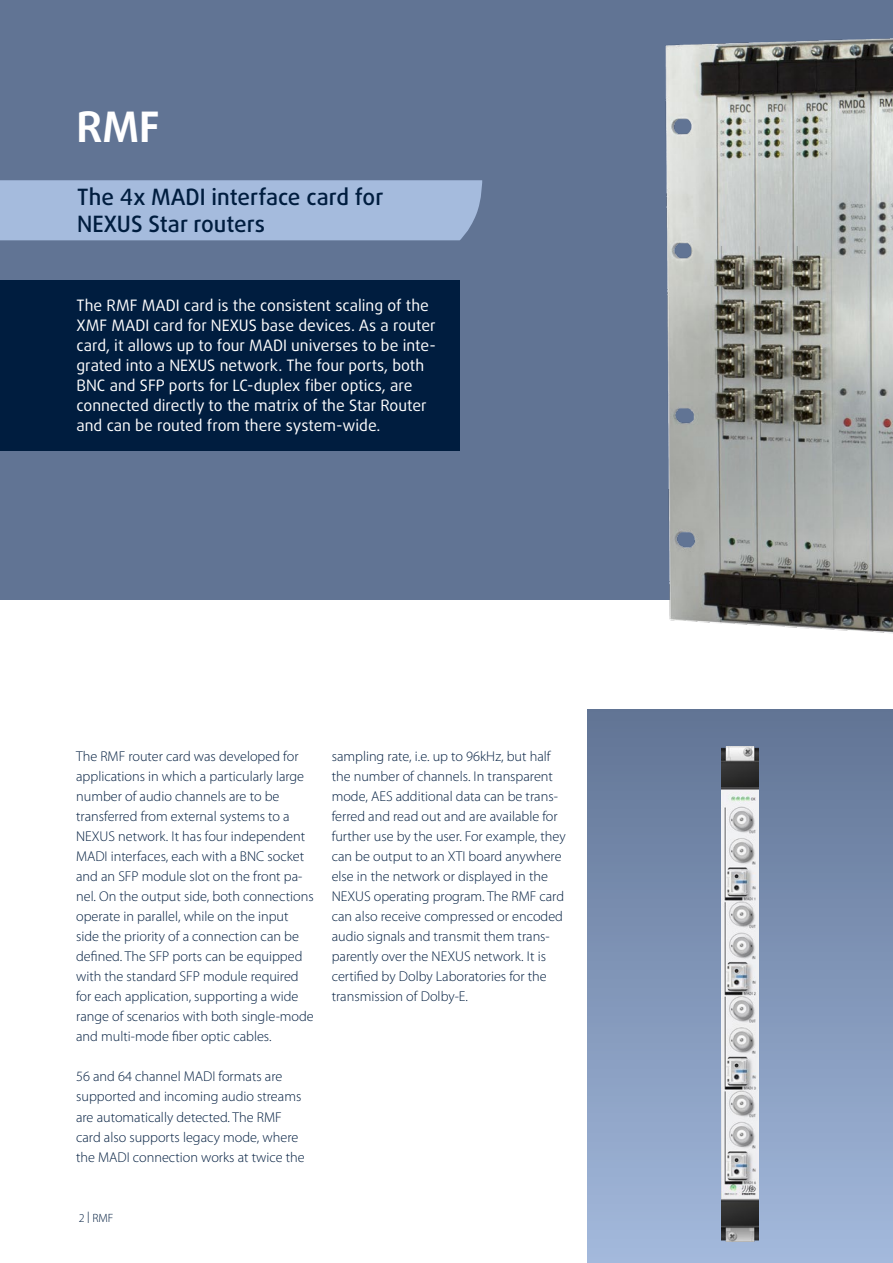
<style>
.page{position:relative;width:893px;height:1263px;background:#fff}
.page>*{position:absolute;margin:0;border:0;box-sizing:border-box;transform-origin:0 0}
.t1{font:700 42px "Daxline OT";color:#fff}
.t2{font:500 22.5px/27px "Daxline OT";color:#001d3f}
.t3{font:15.75px/20px "Daxline OT";color:#fff}
.t4{font:300 14.25px/20px "Myriad Pro";color:#001d3f}
.t5{font:300 12px "Myriad Pro";color:#001d3f}
.s1{font-size:16.8px}
</style>
<div class="page">
<div style="left:0;top:0;width:893px;height:600px;background:#617494"></div>
<div style="left:0;top:280px;width:459px;height:171px;background:#001d3f"></div>
<img style="left:665px;top:38px;width:228px;height:596px">
<div style="left:588px;top:709px;width:305px;height:554px;background:linear-gradient(to bottom,#607495,#a3b9dc)"></div>
<img style="left:721px;top:746px;width:38px;height:496px">
<div style="left:0;top:180px;width:482px;height:60px;background:#a5bbdd"></div>
<h1 class="t1" style="left:77px;top:99px;width:85px">RMF</h1>
<h2 class="t2" style="left:77px;top:183px;width:308px">The 4x MADI interface card for<br>NEXUS Star routers</h2>
<p class="t3" style="left:77px;top:295px;width:361px">The RMF MADI card is the consistent scaling of the XMF MADI card for NEXUS base devices. As a router card, it allows up to four MADI universes to be inte&shy;grated into a NEXUS network. The four ports, both BNC and SFP ports for LC-duplex fiber optics, are connected directly to the matrix of the Star Router and can be routed from there system-wide.</p>
<p class="t4" style="left:76px;top:746px;width:239px">The RMF router card was developed for applications in which a particularly large number of audio channels are to be transferred from external systems to a NEXUS network. It has four independent MADI interfaces, each with a BNC socket and an SFP module slot on the front pa&shy;nel. On the output side, both connections operate in parallel, while on the input side the priority of a connection can be defined. The SFP ports can be equipped with the standard SFP module required for each application, supporting a wide range of scenarios with both single-mode and multi-mode fiber optic cables.</p>
<p class="t4" style="left:76px;top:1066px;width:230px">56 and 64 channel MADI formats are supported and incoming audio streams are automatically detected. The RMF card also supports legacy mode, where the MADI connection works at twice the</p>
<p class="t4" style="left:332px;top:746px;width:235px">sampling rate, i.e. up to 96kHz, but half the number of channels. In transparent mode, AES additional data can be trans&shy;ferred and read out and are available for further use by the user. For example, they can be output to an XTI board anywhere else in the network or displayed in the NEXUS operating program. The RMF card can also receive compressed or encoded audio signals and transmit them trans&shy;parently over the NEXUS network. It is certified by Dolby Laboratories for the transmission of Dolby-E.</p>
<p class="t5" style="left:79px;top:1210px;width:36px">2 <span class="s1">I</span> RMF</p>
</div>
